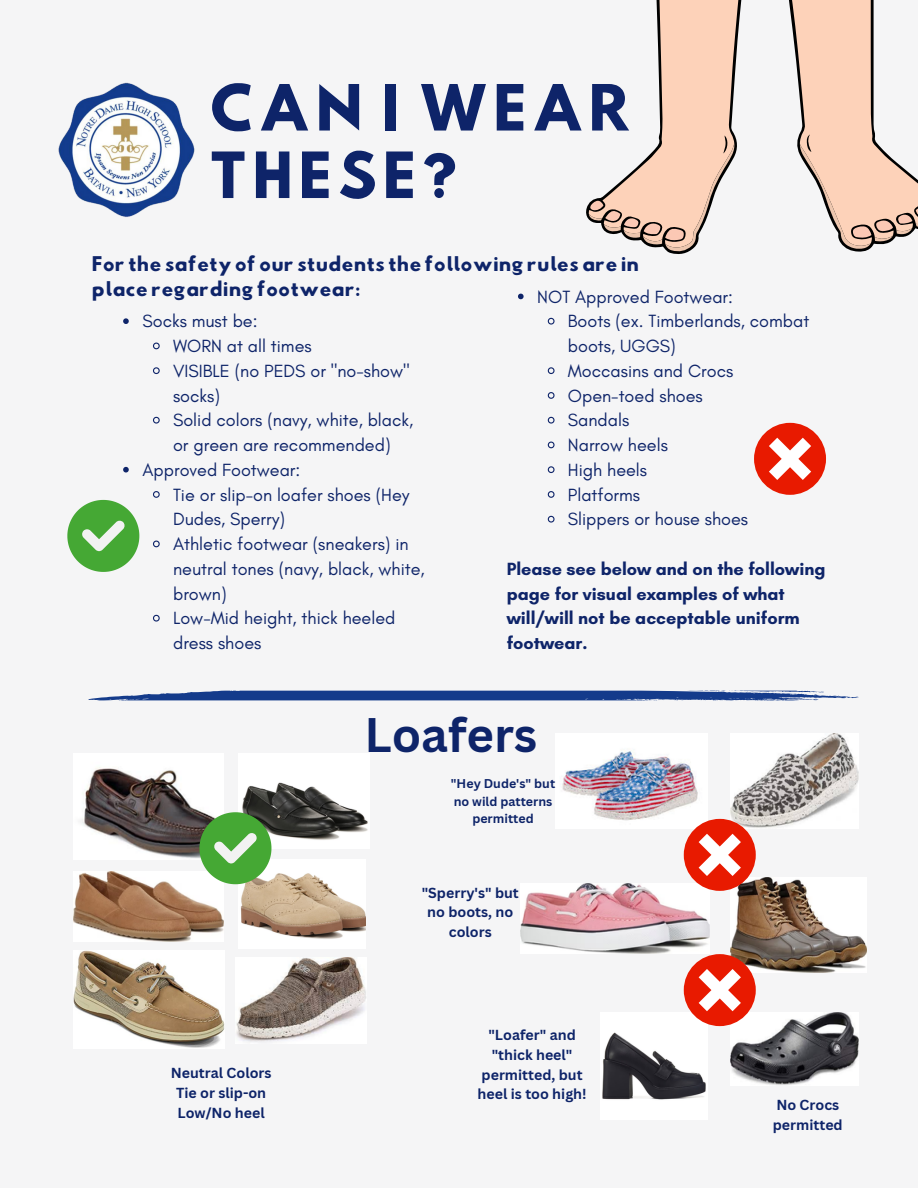
<style>
.page{position:relative;width:918px;height:1188px;background:#f5f5f6}
.page>*{position:absolute;margin:0;border:0;box-sizing:border-box;transform-origin:0 0}
.t1{font:56.4px "Hussar Bd";letter-spacing:.075em;color:#0e2469}
.t2{font:700 47.25px "Canva Sans";color:#0e2469}
.t3{font:18px/24.8px "Glacial Indifference";color:#0e2469}
.t4{font:700 18px/24.8px "Glacial Indifference";color:#0e2469}
.t5{font:18px "Hussar Bd";color:#0e2469}
.t6{font:700 14.1px/19.8px "Canva Sans";color:#0e2469;text-align:center}
.t7{font:700 12.45px/17.2px "Canva Sans";color:#0e2469;text-align:center}
</style>
<div class="page">
<img style="left:58px;top:82px;width:137px;height:135px">
<svg style="left:656px;top:0;width:221px;height:143px;fill:#fdd2b9"></svg>
<svg style="left:589px;top:143px;width:329px;height:109px"></svg>
<svg style="left:518px;top:294px;width:6px;height:5px"></svg>
<svg style="left:547px;top:317px;width:8px;height:8px"></svg>
<svg style="left:547px;top:367px;width:8px;height:7px"></svg>
<svg style="left:547px;top:392px;width:8px;height:7px"></svg>
<svg style="left:547px;top:416px;width:8px;height:8px"></svg>
<svg style="left:547px;top:441px;width:8px;height:8px"></svg>
<svg style="left:547px;top:466px;width:8px;height:7px"></svg>
<svg style="left:547px;top:491px;width:8px;height:7px"></svg>
<svg style="left:547px;top:515px;width:8px;height:8px"></svg>
<div style="left:754px;top:423px;width:72px;height:72px;background:#e81a00;border-radius:50%"></div>
<svg style="left:769px;top:438px;width:42px;height:42px"></svg>
<svg style="left:67px;top:500px;width:72px;height:72px"></svg>
<img style="left:73px;top:951px;width:151px;height:97px">
<img style="left:84px;top:768px;width:117px;height:90px">
<img style="left:74px;top:872px;width:150px;height:70px">
<img style="left:241px;top:873px;width:125px;height:66px">
<img style="left:242px;top:782px;width:126px;height:66px">
<svg style="left:199px;top:812px;width:72px;height:72px"></svg>
<img style="left:237px;top:958px;width:129px;height:83px">
<img style="left:730px;top:1013px;width:128px;height:72px">
<img style="left:730px;top:734px;width:128px;height:94px">
<img style="left:563px;top:751px;width:144px;height:77px">
<img style="left:521px;top:884px;width:189px;height:70px">
<img style="left:730px;top:878px;width:136px;height:94px">
<img style="left:602px;top:1013px;width:105px;height:87px">
<div style="left:684px;top:819px;width:72px;height:72px;background:#e81a00;border-radius:50%"></div>
<svg style="left:699px;top:834px;width:42px;height:42px"></svg>
<div style="left:684px;top:954px;width:72px;height:72px;background:#e81a00;border-radius:50%"></div>
<svg style="left:699px;top:969px;width:42px;height:42px"></svg>
<svg style="left:88px;top:691px;width:771px;height:10px"></svg>
<svg style="left:123px;top:318px;width:6px;height:6px"></svg>
<svg style="left:153px;top:342px;width:7px;height:8px"></svg>
<svg style="left:153px;top:367px;width:7px;height:8px"></svg>
<svg style="left:153px;top:416px;width:7px;height:8px"></svg>
<svg style="left:123px;top:467px;width:6px;height:5px"></svg>
<svg style="left:153px;top:491px;width:7px;height:7px"></svg>
<svg style="left:153px;top:540px;width:7px;height:8px"></svg>
<svg style="left:153px;top:614px;width:7px;height:8px"></svg>
<p class="t1" style="left:209px;top:80px;width:421px">CAN I WEAR</p>
<p class="t1" style="left:209px;top:147px;width:251px">THESE?</p>
<p class="t5" style="left:92px;top:255px;width:549px">For the safety of our students the following rules are in</p>
<p class="t5" style="left:92px;top:279px;width:270px">place regarding footwear:</p>
<p class="t3" style="left:537px;top:284px;width:197px">NOT Approved Footwear:</p>
<p class="t3" style="left:568px;top:309px;width:243px">Boots (ex. Timberlands, combat boots, UGGS)</p>
<p class="t3" style="left:568px;top:358px;width:167px">Moccasins and Crocs</p>
<p class="t3" style="left:568px;top:383px;width:136px">Open-toed shoes</p>
<p class="t3" style="left:568px;top:408px;width:63px">Sandals</p>
<p class="t3" style="left:568px;top:432px;width:102px">Narrow heels</p>
<p class="t3" style="left:568px;top:457px;width:81px">High heels</p>
<p class="t3" style="left:568px;top:482px;width:74px">Platforms</p>
<p class="t3" style="left:568px;top:507px;width:182px">Slippers or house shoes</p>
<p class="t4" style="left:507px;top:556px;width:320px">Please see below and on the following page for visual examples of what will/will not be acceptable uniform footwear.</p>
<p class="t3" style="left:142px;top:309px;width:117px">Socks must be:</p>
<p class="t3" style="left:173px;top:333px;width:140px">WORN at all times</p>
<p class="t3" style="left:173px;top:358px;width:238px">VISIBLE (no PEDS or "no-show" socks)</p>
<p class="t3" style="left:173px;top:408px;width:242px">Solid colors (navy, white, black, or green are recommended)</p>
<p class="t3" style="left:142px;top:457px;width:159px">Approved Footwear:</p>
<p class="t3" style="left:173px;top:482px;width:238px">Tie or slip-on loafer shoes (Hey<br>Dudes, Sperry)</p>
<p class="t3" style="left:173px;top:531px;width:253px">Athletic footwear (sneakers) in neutral tones (navy, black, white, brown)</p>
<p class="t3" style="left:173px;top:606px;width:224px">Low-Mid height, thick heeled dress shoes</p>
<p class="t2" style="left:364px;top:701px;width:175px">Loafers</p>
<p class="t7" style="left:451px;top:775px;width:106px">"Hey Dude's" but no wild patterns permitted</p>
<p class="t6" style="left:171px;top:1063px;width:102px">Neutral Colors</p>
<p class="t6" style="left:176px;top:1083px;width:92px">Tie or slip-on</p>
<p class="t6" style="left:178px;top:1102px;width:89px">Low/No heel</p>
<p class="t6" style="left:422px;top:882px;width:99px">"Sperry's" but no boots, no colors</p>
<p class="t6" style="left:478px;top:1025px;width:110px">"Loafer" and "thick heel" permitted, but heel is too high!</p>
<p class="t6" style="left:773px;top:1095px;width:71px;text-align:left">No Crocs permitted</p>
</div>
